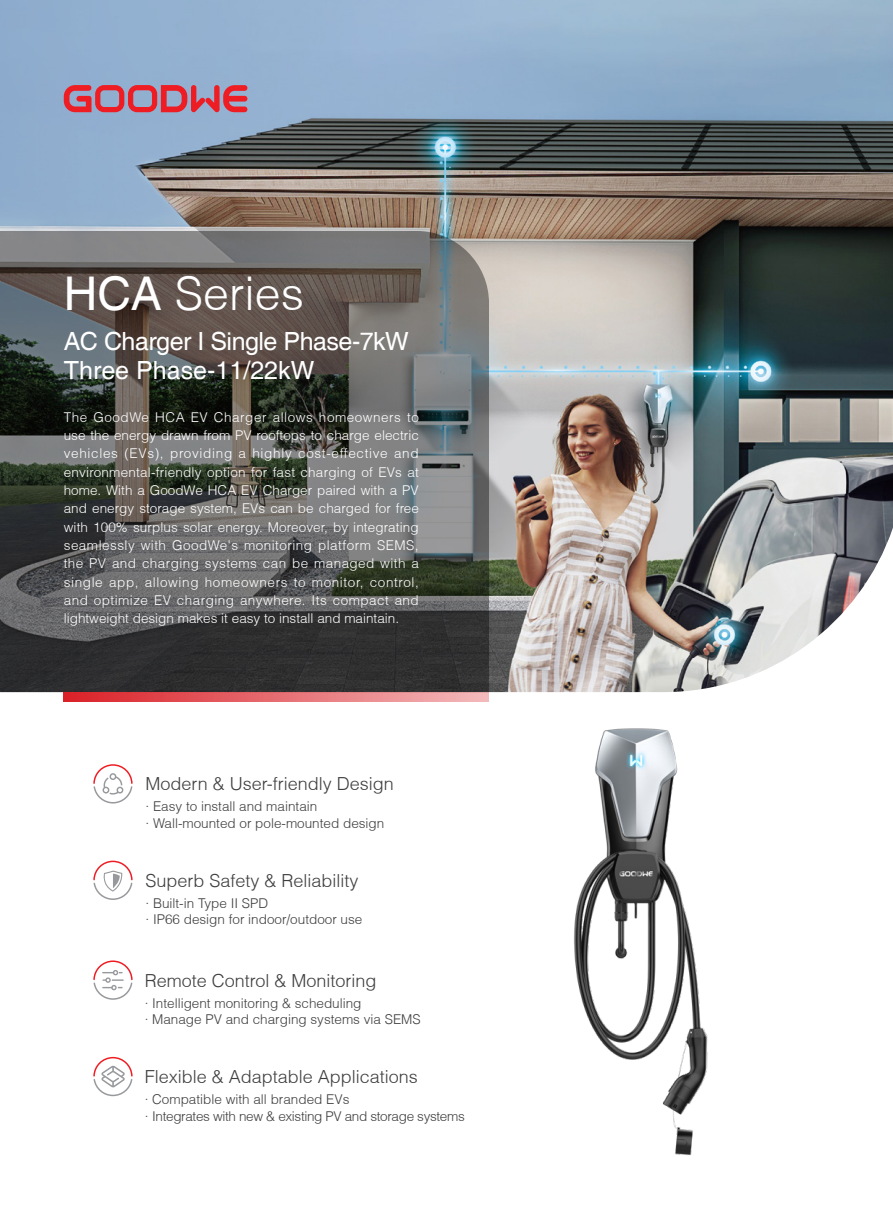
<style>
.page{position:relative;width:893px;height:1212px;background:#fff}
.page>*{position:absolute;margin:0;border:0;box-sizing:border-box;transform-origin:0 0}
.t1{font:300 46.5px "Helvetica";color:#fff}
.t2{font:25.05px "Helvetica";letter-spacing:-.02em;color:#fff}
.t3{font:25.05px "Helvetica";color:#fff}
.t4{font:300 18px "Helvetica";color:#3e3e3f}
.t5{font:300 13.5px/18.3px "Helvetica";color:#fff;text-align:justify}
.t6{font:300 13.5px "Helvetica";color:#3e3e3f}
.t7{font:300 13.5px "Helvetica";letter-spacing:-.025em;color:#3e3e3f}
.s1{font-weight:400}
</style>
<div class="page">
<img style="left:0;top:0;width:893px;height:692px">
<img style="left:574px;top:728px;width:134px;height:428px">
<svg style="left:0;top:231px;width:489px;height:461px;background:#565654"></svg>
<svg style="left:64px;top:692px;width:425px;height:9px;background:#e56c70"></svg>
<svg style="left:93px;top:860px;width:40px;height:40px"></svg>
<svg style="left:64px;top:85px;width:183px;height:27px;background:#c16376"></svg>
<svg style="left:93px;top:1056px;width:40px;height:41px"></svg>
<svg style="left:93px;top:764px;width:40px;height:40px"></svg>
<svg style="left:93px;top:960px;width:40px;height:40px"></svg>
<p class="t1" style="left:64px;top:265px;width:242px"><span class="s1">HCA</span> Series</p>
<p class="t2" style="left:64px;top:327px;width:347px">AC Charger I Single Phase-7kW</p>
<p class="t3" style="left:64px;top:355px;width:252px">Three Phase-11/22kW</p>
<p class="t5" style="left:64px;top:408px;width:357px">The GoodWe HCA EV Charger allows homeowners to use the energy drawn from PV rooftops to charge electric vehicles (EVs), providing a highly cost-effective and environmental-friendly option for fast charging of EVs at home. With a GoodWe HCA EV Charger paired with a PV and energy storage system, EVs can be charged for free with 100% surplus solar energy. Moreover, by integrating seamlessly with GoodWe's monitoring platform SEMS, the PV and charging systems can be managed with a single app, allowing homeowners to monitor, control, and optimize EV charging anywhere. Its compact and lightweight design makes it easy to install and maintain.</p>
<p class="t4" style="left:146px;top:773px;width:250px">Modern &amp; User-friendly Design</p>
<p class="t6" style="left:146px;top:798px;width:173px">· Easy to install and maintain</p>
<p class="t6" style="left:146px;top:814px;width:240px">· Wall-mounted or pole-mounted design</p>
<p class="t4" style="left:146px;top:869px;width:215px">Superb Safety &amp; Reliability</p>
<p class="t6" style="left:146px;top:894px;width:124px">· Built-in Type II SPD</p>
<p class="t6" style="left:146px;top:911px;width:218px">· IP66 design for indoor/outdoor use</p>
<p class="t4" style="left:145px;top:969px;width:233px">Remote Control &amp; Monitoring</p>
<p class="t6" style="left:145px;top:994px;width:218px">· Intelligent monitoring &amp; scheduling</p>
<p class="t6" style="left:145px;top:1010px;width:278px">· Manage PV and charging systems via SEMS</p>
<p class="t4" style="left:145px;top:1065px;width:275px">Flexible &amp; Adaptable Applications</p>
<p class="t6" style="left:145px;top:1091px;width:206px">· Compatible with all branded EVs</p>
<p class="t7" style="left:145px;top:1107px;width:322px">· Integrates with new &amp; existing PV and storage systems</p>
</div>
